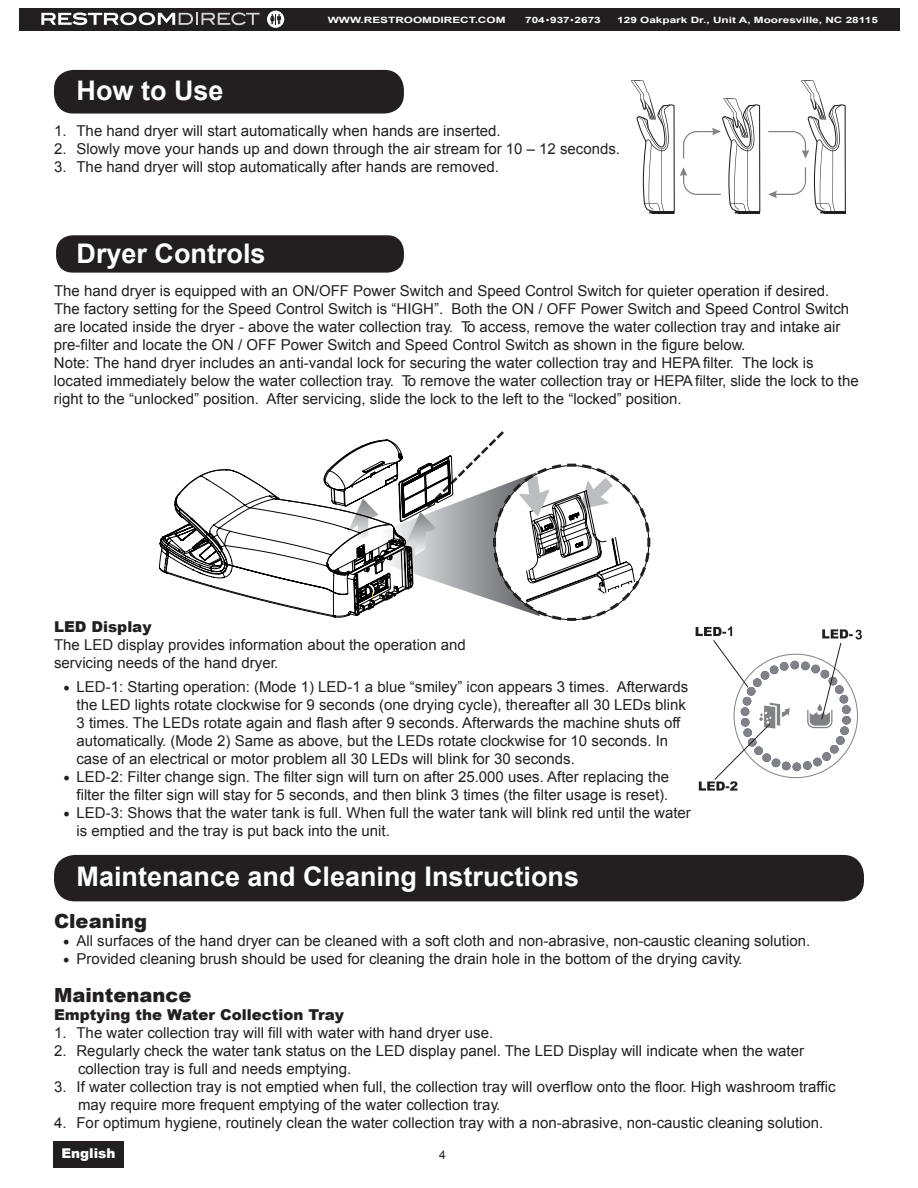
<style>
.page{position:relative;width:918px;height:1188px;background:#fff}
.page>*{position:absolute;margin:0;border:0;box-sizing:border-box;transform-origin:0 0}
.ParaStyle15-Leading{font:700 27px "Arial";color:#fff}
.ParaStyle01-Leading{font:700 27px "Arial";color:#fff}
.ParaStyle17-Leading{font:900 19.5px "Arial";color:#231f20}
.ParaStyle16-Leading{font:900 19.5px "Arial";color:#231f20}
.ParaStyle01-Leading-2{font:15px/18px "Arial";color:#231f20}
.ParaStyle01-Leading-3{font:900 15px "Arial";color:#231f20}
.ParaStyle01-Leading-4{font:900 13.5px "Arial";color:#fff}
.ParaStyle01-Leading-5{font:12px "Arial";color:#231f20}
.t1{font:700 8.7px "Arial";color:#fff;scale:1.36 1}
.s1{font-family:"Minion Pro";font-size:18px}
</style>
<div class="page">
<div style="left:53px;top:1141px;width:70px;height:27px;background:#231f20"></div>
<div style="left:54px;top:70px;width:350px;height:44px;background:#231f20;border-radius:20px"></div>
<div style="left:56px;top:235px;width:348px;height:38px;background:#231f20;border-radius:16px"></div>
<svg style="left:631px;top:80px;width:215px;height:134px"></svg>
<div style="left:54px;top:855px;width:810px;height:46px;background:#231f20;border-radius:21px"></div>
<svg style="left:696px;top:626px;width:166px;height:165px"></svg>
<svg style="left:160px;top:431px;width:491px;height:190px"></svg>
<div style="left:19px;top:8px;width:881px;height:23px;background:#231f20"></div>
<svg style="left:41px;top:12px;width:219px;height:13px"></svg>
<svg style="left:267px;top:11px;width:17px;height:17px"></svg>
<svg style="left:270px;top:14px;width:11px;height:10px"></svg>
<p class="t1" style="left:328px;top:13px;width:132px">WWW.RESTROOMDIRECT.COM</p>
<p class="t1" style="left:525px;top:13px;width:57px">704•937•2673</p>
<p class="t1" style="left:617px;top:13px;width:193px">129 Oakpark Dr., Unit A, Mooresville, NC 28115</p>
<p class="ParaStyle01-Leading" style="left:77px;top:73px;width:149px">How to Use</p>
<p class="ParaStyle01-Leading-2" style="left:54px;top:122px;width:448px">1. The hand dryer will start automatically when hands are inserted.</p>
<p class="ParaStyle01-Leading-2" style="left:54px;top:140px;width:568px">2. Slowly move your hands up and down through the air stream for 10 – 12 seconds.</p>
<p class="ParaStyle01-Leading-2" style="left:54px;top:158px;width:447px">3. The hand dryer will stop automatically after hands are removed.</p>
<p class="ParaStyle01-Leading" style="left:77px;top:236px;width:191px">Dryer Controls</p>
<p class="ParaStyle01-Leading-2" style="left:54px;top:282px;width:797px">The hand dryer is equipped with an ON/OFF Power Switch and Speed Control Switch for quieter operation if desired.<br>The factory setting for the Speed Control Switch is “HIGH”. Both the ON / OFF Power Switch and Speed Control Switch are located inside the dryer - above the water collection tray. To access, remove the water collection tray and intake air pre-filter and locate the ON / OFF Power Switch and Speed Control Switch as shown in the figure below.</p>
<p class="ParaStyle01-Leading-2" style="left:54px;top:354px;width:806px">Note: The hand dryer includes an anti-vandal lock for securing the water collection tray and HEPA filter. The lock is located immediately below the water collection tray. To remove the water collection tray or HEPA filter, slide the lock to the right to the “unlocked” position. After servicing, slide the lock to the left to the “locked” position.</p>
<p class="ParaStyle01-Leading-3" style="left:54px;top:615px;width:99px">LED Display</p>
<p class="ParaStyle01-Leading-2" style="left:54px;top:636px;width:413px">The LED display provides information about the operation and</p>
<p class="ParaStyle01-Leading-2" style="left:54px;top:654px;width:226px">servicing needs of the hand dryer.</p>
<p class="ParaStyle01-Leading-2" style="left:76px;top:678px;width:613px;text-indent:-13px"><span class="s1">•</span> LED-1: Starting operation: (Mode 1) LED-1 a blue “smiley” icon appears 3 times. Afterwards the LED lights rotate clockwise for 9 seconds (one drying cycle), thereafter all 30 LEDs blink 3 times. The LEDs rotate again and flash after 9 seconds. Afterwards the machine shuts off automatically. (Mode 2) Same as above, but the LEDs rotate clockwise for 10 seconds. In case of an electrical or motor problem all 30 LEDs will blink for 30 seconds.</p>
<p class="ParaStyle01-Leading-2" style="left:63px;top:768px;width:608px;text-align:right"><span class="s1">•</span> LED-2: Filter change sign. The filter sign will turn on after 25.000 uses. After replacing the filter the filter sign will stay for 5 seconds, and then blink 3 times (the filter usage is reset).</p>
<p class="ParaStyle01-Leading-2" style="left:76px;top:804px;width:616px;text-indent:-14px"><span class="s1">•</span> LED-3: Shows that the water tank is full. When full the water tank will blink red until the water is emptied and the tray is put back into the unit.</p>
<p class="ParaStyle15-Leading" style="left:77px;top:859px;width:504px">Maintenance and Cleaning Instructions</p>
<p class="ParaStyle16-Leading" style="left:54px;top:907px;width:95px">Cleaning</p>
<p class="ParaStyle01-Leading-2" style="left:63px;top:932px;width:749px"><span class="s1">•</span> All surfaces of the hand dryer can be cleaned with a soft cloth and non-abrasive, non-caustic cleaning solution.</p>
<p class="ParaStyle01-Leading-2" style="left:63px;top:950px;width:681px"><span class="s1">•</span> Provided cleaning brush should be used for cleaning the drain hole in the bottom of the drying cavity.</p>
<p class="ParaStyle17-Leading" style="left:54px;top:981px;width:139px">Maintenance</p>
<p class="ParaStyle01-Leading-3" style="left:54px;top:1004px;width:292px">Emptying the Water Collection Tray</p>
<p class="ParaStyle01-Leading-2" style="left:54px;top:1024px;width:441px">1. The water collection tray will fill with water with hand dryer use.</p>
<p class="ParaStyle01-Leading-2" style="left:78px;top:1042px;width:728px;text-indent:-24px">2. Regularly check the water tank status on the LED display panel. The LED Display will indicate when the water collection tray is full and needs emptying.</p>
<p class="ParaStyle01-Leading-2" style="left:78px;top:1078px;width:759px;text-indent:-24px">3. If water collection tray is not emptied when full, the collection tray will overflow onto the floor. High washroom traffic may require more frequent emptying of the water collection tray.</p>
<p class="ParaStyle01-Leading-2" style="left:54px;top:1114px;width:771px">4. For optimum hygiene, routinely clean the water collection tray with a non-abrasive, non-caustic cleaning solution.</p>
<p class="ParaStyle01-Leading-4" style="left:61px;top:1143px;width:56px">English</p>
<p class="ParaStyle01-Leading-5" style="left:439px;top:1147px;width:8px">4</p>
</div>
